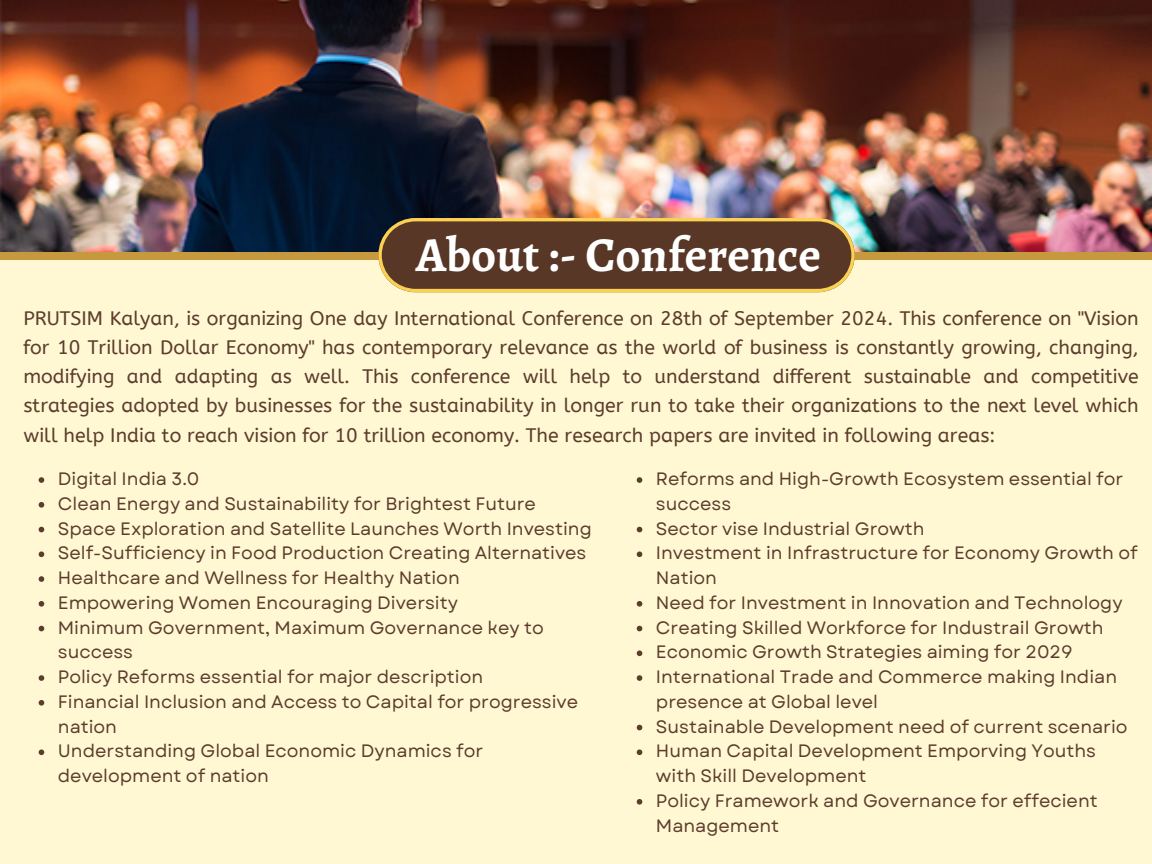
<style>
.page{position:relative;width:1152px;height:864px;background:#fff8d3}
.page>*{position:absolute;margin:0;border:0;box-sizing:border-box;transform-origin:0 0}
.t1{font:700 48.9px "Alegreya";color:#fff}
.t2{font:19.5px/29.2px "A Bee Zee";color:#5c3c2d;text-align:justify}
.t3{font:18px/24.8px "Garet";color:#5c3c2d}
</style>
<div class="page">
<img style="left:0;top:0;width:1152px;height:252px">
<div style="left:0;top:252px;width:1152px;height:7px;background:#c6993e"></div>
<svg style="left:378px;top:218px;width:477px;height:74px;background:#6a4a2f"></svg>
<svg style="left:39px;top:477px;width:5px;height:6px"></svg>
<svg style="left:39px;top:502px;width:5px;height:6px"></svg>
<svg style="left:39px;top:527px;width:5px;height:5px"></svg>
<svg style="left:39px;top:551px;width:5px;height:6px"></svg>
<svg style="left:39px;top:576px;width:5px;height:6px"></svg>
<svg style="left:39px;top:601px;width:5px;height:6px"></svg>
<svg style="left:39px;top:626px;width:5px;height:5px"></svg>
<svg style="left:39px;top:675px;width:5px;height:6px"></svg>
<svg style="left:39px;top:700px;width:5px;height:6px"></svg>
<svg style="left:39px;top:749px;width:5px;height:6px"></svg>
<svg style="left:637px;top:477px;width:5px;height:6px"></svg>
<svg style="left:637px;top:527px;width:5px;height:5px"></svg>
<svg style="left:637px;top:551px;width:5px;height:6px"></svg>
<svg style="left:637px;top:601px;width:5px;height:6px"></svg>
<svg style="left:637px;top:626px;width:5px;height:5px"></svg>
<svg style="left:637px;top:650px;width:5px;height:6px"></svg>
<svg style="left:637px;top:675px;width:5px;height:6px"></svg>
<svg style="left:637px;top:725px;width:5px;height:5px"></svg>
<svg style="left:637px;top:749px;width:5px;height:6px"></svg>
<svg style="left:637px;top:799px;width:5px;height:6px"></svg>
<p class="t1" style="left:416px;top:221px;width:407px">About :- Conference</p>
<h1 class="t2" style="left:23px;top:304px;width:1117px">PRUTSIM Kalyan, is organizing One day International Conference on 28th of September 2024. This conference on "Vision for 10 Trillion Dollar Economy" has contemporary relevance as the world of business is constantly growing, changing, modifying and adapting as well. This conference will help to understand different sustainable and competitive strategies adopted by businesses for the sustainability in longer run to take their organizations to the next level which will help India to reach vision for 10 trillion economy. The research papers are invited in following areas:</h1>
<p class="t3" style="left:58px;top:467px;width:143px">Digital India 3.0</p>
<p class="t3" style="left:58px;top:491px;width:480px">Clean Energy and Sustainability for Brightest Future</p>
<p class="t3" style="left:58px;top:516px;width:535px">Space Exploration and Satellite Launches Worth Investing</p>
<p class="t3" style="left:58px;top:541px;width:530px">Self-Sufficiency in Food Production Creating Alternatives</p>
<p class="t3" style="left:58px;top:566px;width:403px">Healthcare and Wellness for Healthy Nation</p>
<p class="t3" style="left:58px;top:590px;width:402px">Empowering Women Encouraging Diversity</p>
<p class="t3" style="left:58px;top:615px;width:487px">Minimum Government, Maximum Governance key to success</p>
<p class="t3" style="left:58px;top:665px;width:427px">Policy Reforms essential for major description</p>
<p class="t3" style="left:58px;top:689px;width:522px">Financial Inclusion and Access to Capital for progressive nation</p>
<p class="t3" style="left:58px;top:739px;width:427px">Understanding Global Economic Dynamics for development of nation</p>
<p class="t3" style="left:656px;top:467px;width:469px">Reforms and High-Growth Ecosystem essential for success</p>
<p class="t3" style="left:656px;top:516px;width:270px">Sector vise Industrial Growth</p>
<p class="t3" style="left:656px;top:541px;width:483px">Investment in Infrastructure for Economy Growth of<br>Nation</p>
<p class="t3" style="left:656px;top:590px;width:468px">Need for Investment in Innovation and Technology</p>
<p class="t3" style="left:656px;top:615px;width:449px">Creating Skilled Workforce for Industrail Growth</p>
<p class="t3" style="left:656px;top:640px;width:418px">Economic Growth Strategies aiming for 2029</p>
<p class="t3" style="left:656px;top:665px;width:463px">International Trade and Commerce making Indian presence at Global level</p>
<p class="t3" style="left:656px;top:714px;width:473px">Sustainable Development need of current scenario</p>
<p class="t3" style="left:656px;top:739px;width:442px">Human Capital Development Emporving Youths with Skill Development</p>
<p class="t3" style="left:656px;top:788px;width:443px">Policy Framework and Governance for effecient<br>Management</p>
</div>
